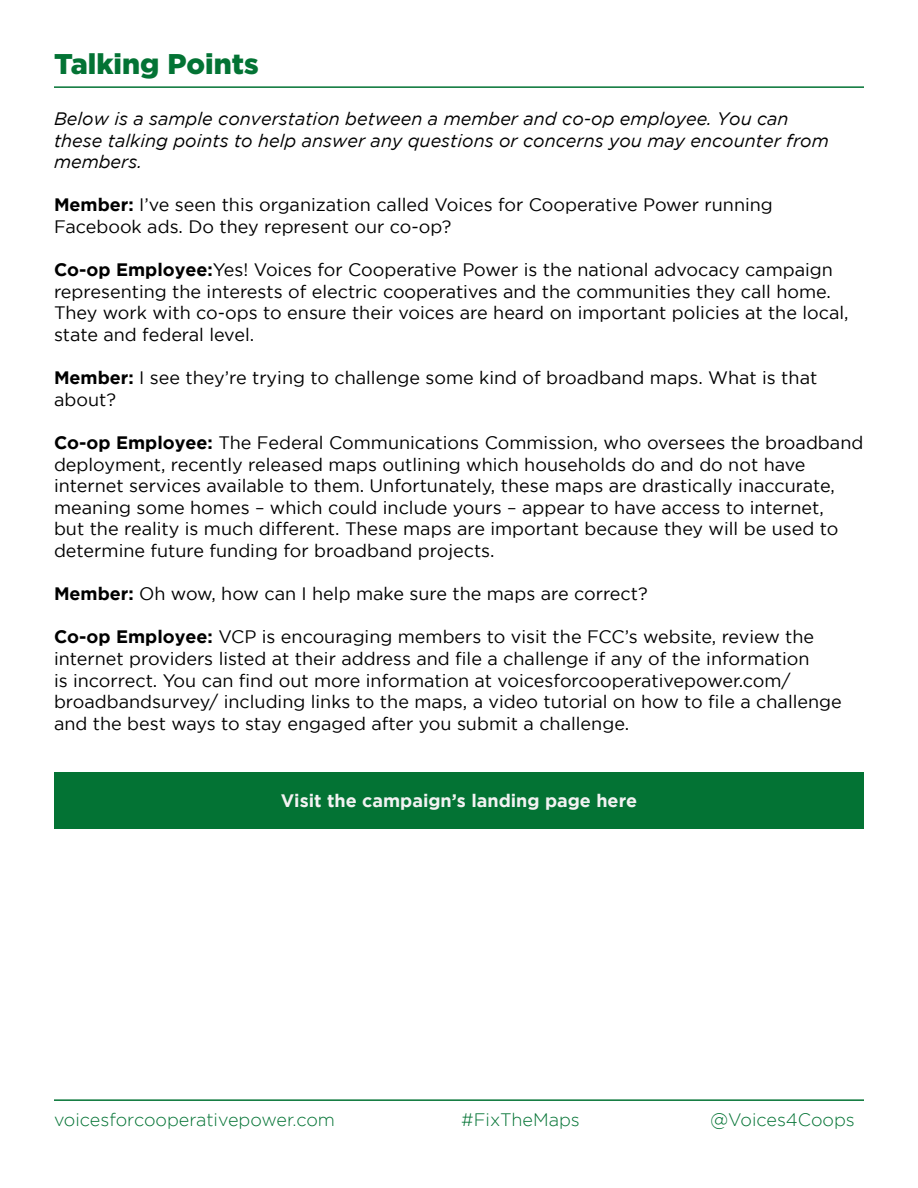
<style>
.page{position:relative;width:918px;height:1188px;background:#fff}
.page>*{position:absolute;margin:0;border:0;box-sizing:border-box;transform-origin:0 0}
.t1{font:900 28.5px "Gotham";color:#037334}
.t2{font:18px/21.6px "Gotham";color:#000}
.t3{font:italic 18px/21.6px "Gotham";color:#000}
.t4{font:300 18px "Gotham";color:#037334}
.t5{font:700 18px "Gotham";color:#f2f2f2}
.s1{font-weight:700}
</style>
<div class="page">
<hr style="left:54px;top:1099px;width:810px;height:2px;background:#037334">
<hr style="left:54px;top:86px;width:810px;height:2px;background:#037334">
<div style="left:54px;top:772px;width:810px;height:57px;background:#037334"></div>
<h1 class="t1" style="left:54px;top:47px;width:206px">Talking Points</h1>
<p class="t3" style="left:54px;top:108px;width:776px">Below is a sample converstation between a member and co-op employee. You can these talking points to help answer any questions or concerns you may encounter from members.</p>
<p class="t2" style="left:54px;top:194px;width:720px"><span class="s1">Member:</span> I’ve seen this organization called Voices for Cooperative Power running<br>Facebook ads. Do they represent our co-op?</p>
<p class="t2" style="left:54px;top:259px;width:796px"><span class="s1">Co-op Employee:</span>Yes! Voices for Cooperative Power is the national advocacy campaign representing the interests of electric cooperatives and the communities they call home.<br>They work with co-ops to ensure their voices are heard on important policies at the local, state and federal level.</p>
<p class="t2" style="left:54px;top:367px;width:765px"><span class="s1">Member:</span> I see they’re trying to challenge some kind of broadband maps. What is that about?</p>
<p class="t2" style="left:54px;top:432px;width:811px"><span class="s1">Co-op Employee:</span> The Federal Communications Commission, who oversees the broadband deployment, recently released maps outlining which households do and do not have internet services available to them. Unfortunately, these maps are drastically inaccurate, meaning some homes – which could include yours – appear to have access to internet,<br>but the reality is much different. These maps are important because they will be used to determine future funding for broadband projects.</p>
<p class="t2" style="left:54px;top:583px;width:595px"><span class="s1">Member:</span> Oh wow, how can I help make sure the maps are correct?</p>
<p class="t2" style="left:54px;top:626px;width:789px"><span class="s1">Co-op Employee:</span> VCP is encouraging members to visit the FCC’s website, review the internet providers listed at their address and file a challenge if any of the information<br>is incorrect. You can find out more information at voicesforcooperativepower.com/ broadbandsurvey/ including links to the maps, a video tutorial on how to file a challenge and the best ways to stay engaged after you submit a challenge.</p>
<p class="t5" style="left:281px;top:790px;width:358px">Visit the campaign’s landing page here</p>
<p class="t4" style="left:54px;top:1110px;width:283px">voicesforcooperativepower.com</p>
<p class="t4" style="left:461px;top:1110px;width:120px">#FixTheMaps</p>
<p class="t4" style="left:711px;top:1110px;width:146px">@Voices4Coops</p>
</div>
